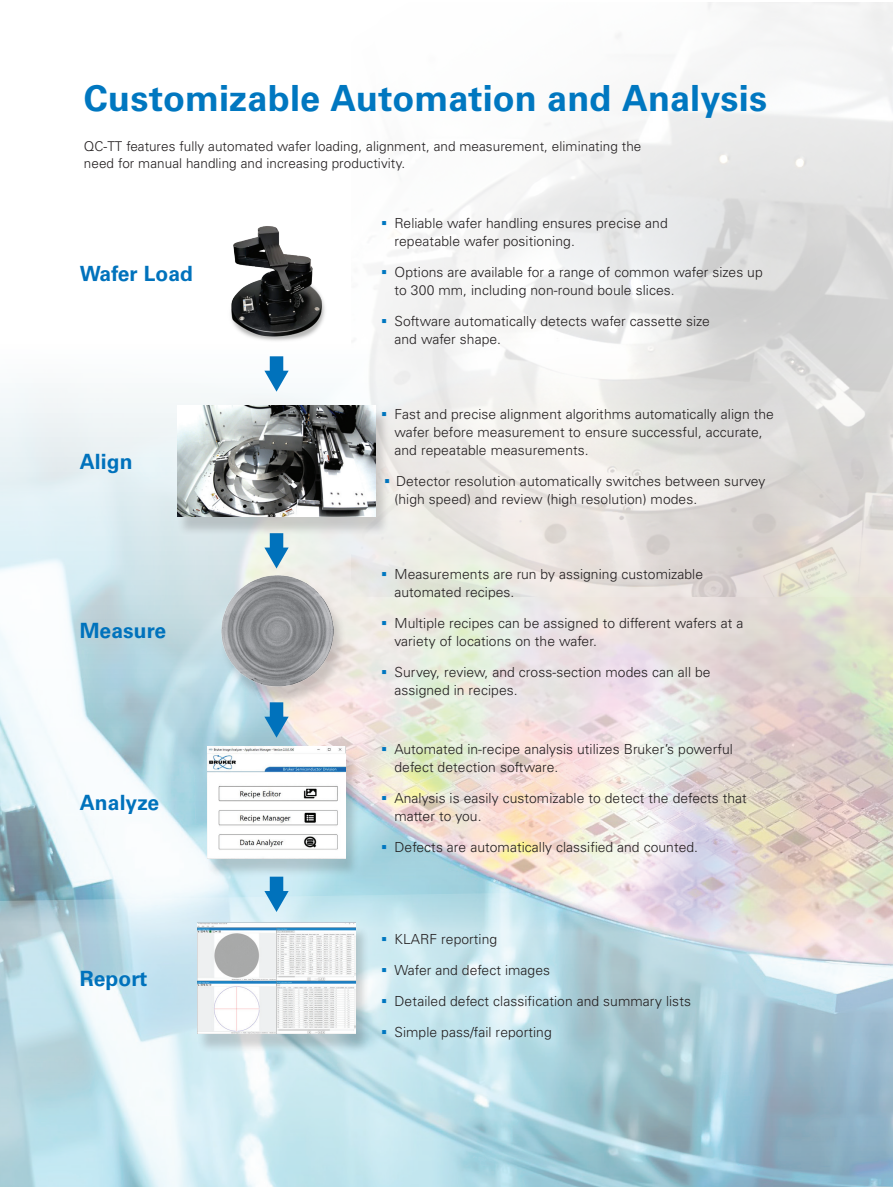
<style>
.page{position:relative;width:893px;height:1187px;background:#fff}
.page>*{position:absolute;margin:0;border:0;box-sizing:border-box;transform-origin:0 0}
.Headline{font:700 36px "Univers LT Std";letter-spacing:.005em;color:#0077c0}
.Subhead{font:700 21px "Univers LT Std";letter-spacing:.005em;color:#0072bc}
.t1{font:300 13.8px/18px "Univers LT Std";letter-spacing:.005em;color:#231f20}
.Body_Copy_9_11{font:300 13.5px/16.5px "Univers LT Std";letter-spacing:.005em;color:#231f20}
</style>
<div class="page">
<img style="left:0;top:356px;width:893px;height:516px">
<img style="left:351px;top:2px;width:542px;height:595px">
<svg style="left:0;top:872px;width:893px;height:314px;background:#bdd8e2"></svg>
<div style="left:270px;top:356px;width:13px;height:18px;background:#0072bc"></div>
<svg style="left:264px;top:370px;width:25px;height:21px"></svg>
<div style="left:270px;top:533px;width:13px;height:18px;background:#0072bc"></div>
<svg style="left:264px;top:547px;width:25px;height:21px"></svg>
<div style="left:270px;top:702px;width:13px;height:18px;background:#0072bc"></div>
<svg style="left:264px;top:716px;width:25px;height:21px"></svg>
<div style="left:270px;top:876px;width:13px;height:18px;background:#0072bc"></div>
<svg style="left:264px;top:890px;width:25px;height:21px"></svg>
<div style="left:197px;top:926px;width:173px;height:126px;background:#231f20;opacity:.19"></div>
<img style="left:198px;top:922px;width:157px;height:111px">
<div style="left:207px;top:751px;width:153px;height:126px;background:#231f20;opacity:.19"></div>
<img style="left:208px;top:746px;width:137px;height:112px">
<div style="left:220px;top:579px;width:127px;height:126px;background:#231f20;opacity:.19"></div>
<img style="left:221px;top:575px;width:112px;height:111px">
<div style="left:177px;top:409px;width:213px;height:127px;background:#231f20;opacity:.19"></div>
<img style="left:177px;top:405px;width:199px;height:112px">
<img style="left:230px;top:215px;width:124px;height:128px">
<svg style="left:382px;top:221px;width:4px;height:4px"></svg>
<svg style="left:382px;top:270px;width:4px;height:4px"></svg>
<svg style="left:382px;top:319px;width:4px;height:4px"></svg>
<svg style="left:382px;top:412px;width:4px;height:4px"></svg>
<svg style="left:385px;top:479px;width:4px;height:4px"></svg>
<svg style="left:382px;top:572px;width:4px;height:4px"></svg>
<svg style="left:382px;top:620px;width:4px;height:4px"></svg>
<svg style="left:382px;top:669px;width:4px;height:4px"></svg>
<svg style="left:382px;top:747px;width:4px;height:4px"></svg>
<svg style="left:382px;top:796px;width:4px;height:4px"></svg>
<svg style="left:382px;top:844px;width:4px;height:4px"></svg>
<svg style="left:382px;top:937px;width:4px;height:4px"></svg>
<svg style="left:382px;top:968px;width:4px;height:4px"></svg>
<svg style="left:382px;top:998px;width:4px;height:4px"></svg>
<svg style="left:382px;top:1029px;width:4px;height:4px"></svg>
<p class="Headline" style="left:84px;top:77px;width:685px">Customizable Automation and Analysis</p>
<p class="Body_Copy_9_11" style="left:84px;top:138px;width:559px">QC-TT features fully automated wafer loading, alignment, and measurement, eliminating the need for manual handling and increasing productivity.</p>
<p class="Subhead" style="left:80px;top:261px;width:115px">Wafer Load</p>
<p class="Subhead" style="left:80px;top:449px;width:54px">Align</p>
<p class="Subhead" style="left:80px;top:618px;width:88px">Measure</p>
<p class="Subhead" style="left:80px;top:790px;width:81px">Analyze</p>
<p class="Subhead" style="left:80px;top:965px;width:69px">Report</p>
<p class="t1" style="left:394px;top:214px;width:275px">Reliable wafer handling ensures precise and repeatable wafer positioning.</p>
<p class="t1" style="left:394px;top:263px;width:370px">Options are available for a range of common wafer sizes up to 300 mm, including non-round boule slices.</p>
<p class="t1" style="left:394px;top:312px;width:317px">Software automatically detects wafer cassette size and wafer shape.</p>
<p class="t1" style="left:394px;top:405px;width:381px">Fast and precise alignment algorithms automatically align the wafer before measurement to ensure successful, accurate, and repeatable measurements.</p>
<p class="t1" style="left:394px;top:472px;width:372px">Detector resolution automatically switches between survey (high speed) and review (high resolution) modes.</p>
<p class="t1" style="left:394px;top:565px;width:310px">Measurements are run by assigning customizable automated recipes.</p>
<p class="t1" style="left:394px;top:613px;width:350px">Multiple recipes can be assigned to different wafers at a variety of locations on the wafer.</p>
<p class="t1" style="left:394px;top:662px;width:318px">Survey, review, and cross-section modes can all be assigned in recipes.</p>
<p class="t1" style="left:394px;top:740px;width:340px">Automated in-recipe analysis utilizes Bruker’s powerful defect detection software.</p>
<p class="t1" style="left:394px;top:789px;width:354px">Analysis is easily customizable to detect the defects that matter to you.</p>
<p class="t1" style="left:394px;top:838px;width:305px">Defects are automatically classified and counted.</p>
<p class="t1" style="left:394px;top:930px;width:104px">KLARF reporting</p>
<p class="t1" style="left:394px;top:961px;width:157px">Wafer and defect images</p>
<p class="t1" style="left:394px;top:991px;width:298px">Detailed defect classification and summary lists</p>
<p class="t1" style="left:394px;top:1022px;width:159px">Simple pass/fail reporting</p>
</div>
